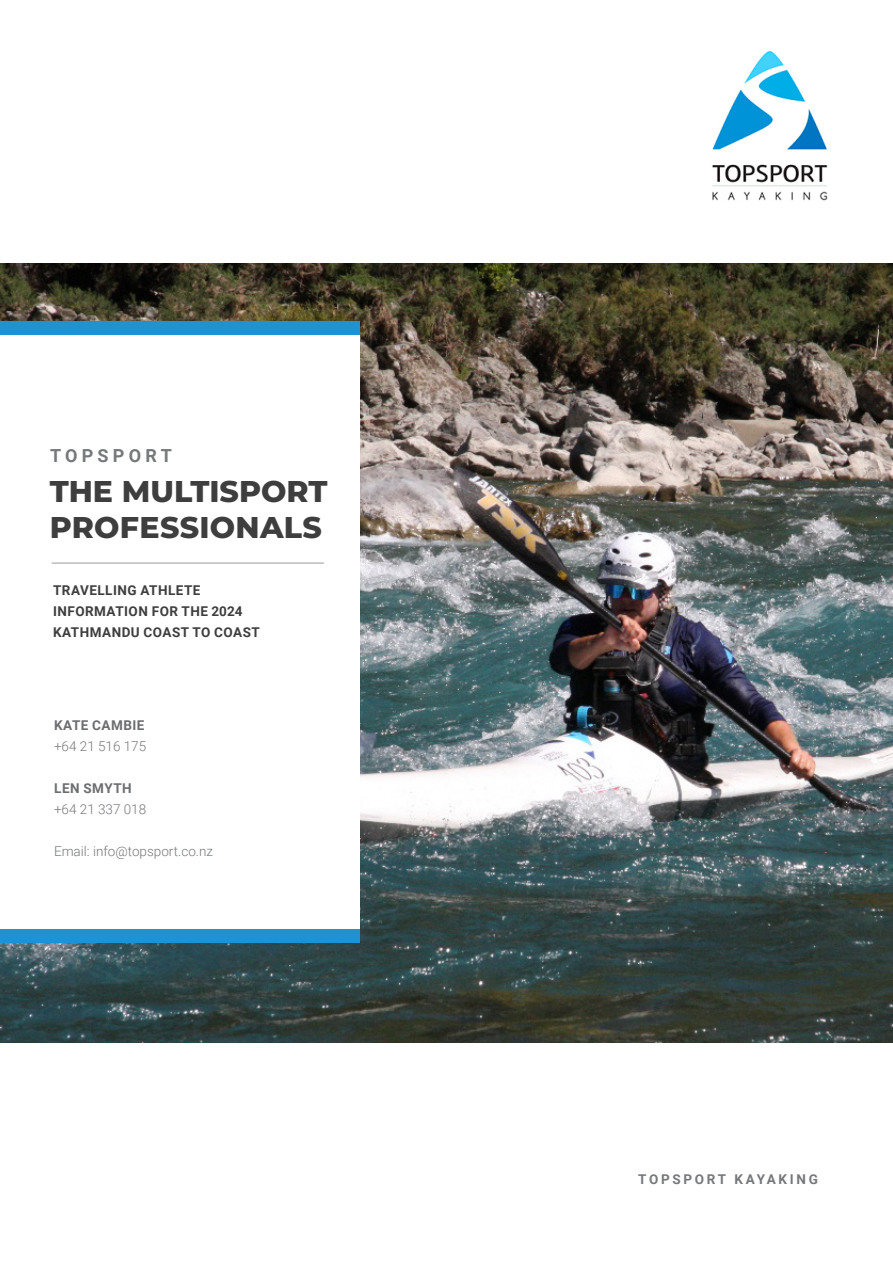
<style>
.page{position:relative;width:893px;height:1263px;background:#fff}
.page>*{position:absolute;margin:0;border:0;box-sizing:border-box;transform-origin:0 0}
.t1{font:800 30px "Montserrat";color:#3e3e3f}
.t2{font:700 18px "Roboto";letter-spacing:.235em;color:#76787b}
.t3{font:700 13.5px/21px "Roboto";letter-spacing:.035em;color:#3e3e3f}
.t4{font:300 13.5px "Roboto";color:#76787b}
.t5{font:700 13.5px "Roboto";letter-spacing:.035em;color:#6c6d70}
.t6{font:700 13.5px "Roboto";letter-spacing:.2em;color:#76787b}
</style>
<div class="page">
<img style="left:0;top:264px;width:893px;height:778px">
<div style="left:0;top:321px;width:359px;height:613px;background:#fff"></div>
<div style="left:0;top:321px;width:359px;height:13px;background:#1f92d1"></div>
<div style="left:0;top:929px;width:359px;height:14px;background:#1f92d1"></div>
<hr style="left:52px;top:562px;width:272px;height:2px;background:#bcbdc0">
<img style="left:712px;top:50px;width:116px;height:151px">
<p class="t2" style="left:50px;top:443px;width:123px">TOPSPORT</p>
<p class="t1" style="left:50px;top:469px;width:279px">THE MULTISPORT</p>
<p class="t1" style="left:50px;top:505px;width:274px">PROFESSIONALS</p>
<p class="t3" style="left:53px;top:579px;width:208px">TRAVELLING ATHLETE<br>INFORMATION FOR THE 2024<br>KATHMANDU COAST TO COAST</p>
<p class="t5" style="left:54px;top:715px;width:92px">KATE CAMBIE</p>
<p class="t4" style="left:54px;top:736px;width:94px">+64 21 516 175</p>
<p class="t5" style="left:54px;top:778px;width:79px">LEN SMYTH</p>
<p class="t4" style="left:54px;top:799px;width:94px">+64 21 337 018</p>
<p class="t4" style="left:54px;top:841px;width:161px">Email: info@topsport.co.nz</p>
<p class="t6" style="left:638px;top:1169px;width:181px">TOPSPORT KAYAKING</p>
</div>
